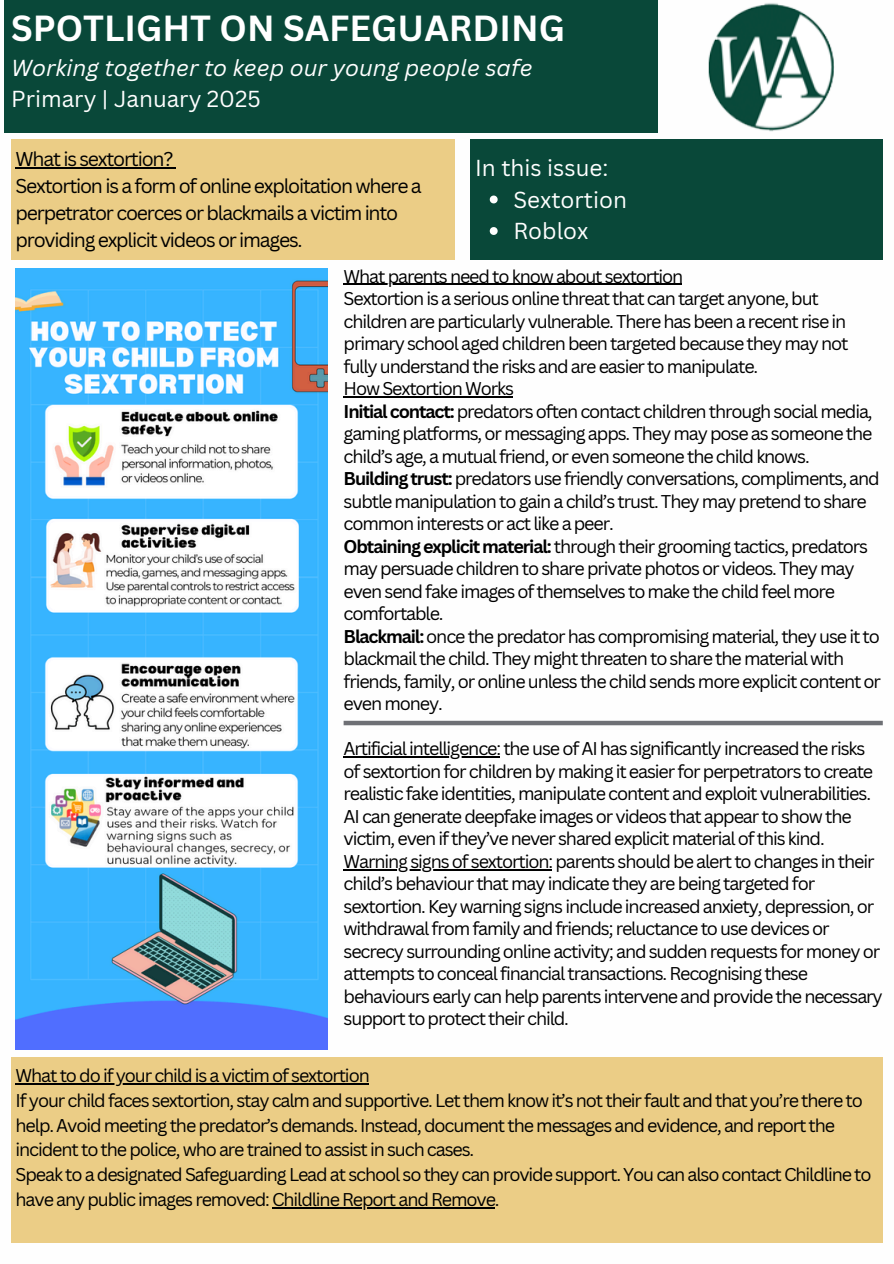
<style>
.page{position:relative;width:894px;height:1264px;background:#fff}
.page>*{position:absolute;margin:0;border:0;box-sizing:border-box;transform-origin:0 0}
.t1{font:700 35.25px "Canva Sans";color:#fff}
.t2{font:italic 22.5px/31.5px "Canva Sans";color:#fff}
.t3{font:22.5px "Canva Sans";color:#fff}
.t4{font:19.5px/27px "Canva Sans";letter-spacing:-.065em;color:#000}
.t5{font:18px/22.5px "Canva Sans";letter-spacing:-.065em;color:#000}
.s1{font-style:normal}
.s2{font-weight:700}
</style>
<div class="page">
<div style="left:470px;top:139px;width:412px;height:121px;background:#094839"></div>
<svg style="left:489px;top:195px;width:8px;height:8px"></svg>
<svg style="left:489px;top:227px;width:8px;height:8px"></svg>
<div style="left:5px;top:0;width:652px;height:133px;background:#094839"></div>
<hr style="left:343px;top:284px;width:339px;height:1px;background:#000">
<hr style="left:343px;top:396px;width:170px;height:1px;background:#000">
<hr style="left:343px;top:756px;width:157px;height:1px;background:#000">
<hr style="left:343px;top:869px;width:209px;height:1px;background:#000">
<div style="left:11px;top:139px;width:443px;height:121px;background:#ebcd86"></div>
<hr style="left:16px;top:167px;width:156px;height:1px;background:#000">
<div style="left:343px;top:720px;width:539px;height:5px;background:#6e7075"></div>
<div style="left:11px;top:1057px;width:871px;height:185px;background:#ebcd86"></div>
<hr style="left:16px;top:1083px;width:352px;height:1px;background:#000">
<hr style="left:272px;top:1206px;width:222px;height:2px;background:#000">
<img style="left:15px;top:268px;width:312px;height:781px">
<img style="left:708px;top:3px;width:126px;height:129px">
<p class="t1" style="left:11px;top:3px;width:555px">SPOTLIGHT ON SAFEGUARDING</p>
<p class="t2" style="left:11px;top:51px;width:523px">Working together to keep our young people safe<br><span class="s1">Primary | January 2025</span></p>
<p class="t4" style="left:16px;top:145px;width:159px">What is sextortion?</p>
<p class="t4" style="left:16px;top:172px;width:407px">Sextortion is a form of online exploitation where a perpetrator coerces or blackmails a victim into providing explicit videos or images.</p>
<p class="t3" style="left:475px;top:152px;width:135px">In this issue:</p>
<h1 class="t3" style="left:513px;top:184px;width:115px">Sextortion</h1>
<h2 class="t3" style="left:513px;top:215px;width:76px">Roblox</h2>
<p class="t5" style="left:343px;top:264px;width:341px">What parents need to know about sextortion</p>
<p class="t5" style="left:343px;top:287px;width:506px">Sextortion is a serious online threat that can target anyone, but children are particularly vulnerable. There has been a recent rise in primary school aged children been targeted because they may not fully understand the risks and are easier to manipulate.</p>
<p class="t5" style="left:343px;top:377px;width:172px">How Sextortion Works</p>
<h2 class="t5" style="left:343px;top:399px;width:530px;text-align:justify"><span class="s2">Initial contact:</span> predators often contact children through social media, gaming platforms, or messaging apps. They may pose as someone the child’s age, a mutual friend, or even someone the child knows.</h2>
<p class="t5" style="left:343px;top:467px;width:537px"><span class="s2">Building trust:</span> predators use friendly conversations, compliments, and subtle manipulation to gain a child’s trust. They may pretend to share common interests or act like a peer.</p>
<p class="t5" style="left:343px;top:534px;width:526px"><span class="s2">Obtaining explicit material:</span> through their grooming tactics, predators may persuade children to share private photos or videos. They may even send fake images of themselves to make the child feel more comfortable.</p>
<p class="t5" style="left:343px;top:624px;width:539px"><span class="s2">Blackmail:</span> once the predator has compromising material, they use it to blackmail the child. They might threaten to share the material with friends, family, or online unless the child sends more explicit content or even money.</p>
<p class="t5" style="left:343px;top:737px;width:531px">Artificial intelligence: the use of AI has significantly increased the risks of sextortion for children by making it easier for perpetrators to create realistic fake identities, manipulate content and exploit vulnerabilities.</p>
<p class="t5" style="left:343px;top:804px;width:509px">AI can generate deepfake images or videos that appear to show the victim, even if they’ve never shared explicit material of this kind.</p>
<p class="t5" style="left:343px;top:849px;width:540px">Warning signs of sextortion: parents should be alert to changes in their child’s behaviour that may indicate they are being targeted for sextortion. Key warning signs include increased anxiety, depression, or withdrawal from family and friends; reluctance to use devices or secrecy surrounding online activity; and sudden requests for money or attempts to conceal financial transactions. Recognising these behaviours early can help parents intervene and provide the necessary support to protect their child.</p>
<p class="t5" style="left:16px;top:1063px;width:355px">What to do if your child is a victim of sextortion</p>
<p class="t5" style="left:16px;top:1087px;width:848px;line-height:24.8px">If your child faces sextortion, stay calm and supportive. Let them know it’s not their fault and that you’re there to help. Avoid meeting the predator’s demands. Instead, document the messages and evidence, and report the incident to the police, who are trained to assist in such cases.</p>
<p class="t5" style="left:16px;top:1161px;width:857px;line-height:24.8px">Speak to a designated Safeguarding Lead at school so they can provide support. You can also contact Childline to have any public images removed: Childline Report and Remove.</p>
</div>
